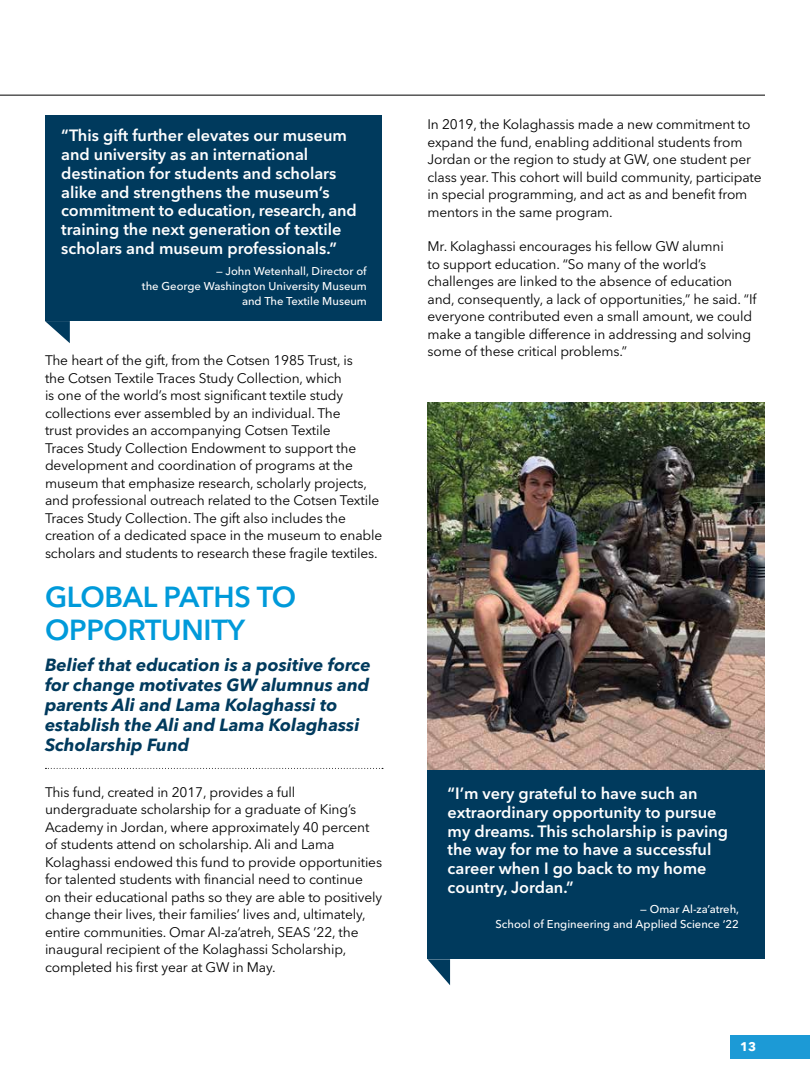
<style>
.page{position:relative;width:810px;height:1080px;background:#fff}
.page>*{position:absolute;margin:0;border:0;box-sizing:border-box;transform-origin:0 0}
.t1{font:600 28.75px/32.5px "Avenir Next LT Pro";letter-spacing:-.01em;color:#009ada}
.t2{font:italic 700 17.5px/20px "Avenir Next LT Pro";color:#003a5d}
.t3{font:600 16.25px/18.8px "Avenir Next LT Pro";color:#fff}
.t4{font:13.75px/17.5px "Avenir Next LT Pro";letter-spacing:-.01em;color:#000}
.t5{font:700 12.5px "Avenir Next LT Pro";color:#fff}
.t6{font:500 11.25px/15px "Avenir Next LT Pro";color:#fff;text-align:right}
</style>
<div class="page">
<div style="left:730px;top:1035px;width:80px;height:24px;background:#1c9ad6"></div>
<svg style="left:45px;top:768px;width:338px;height:1px"></svg>
<hr style="left:0;top:95px;width:765px;height:1px;background:#000">
<div style="left:45px;top:115px;width:337px;height:206px;background:#003a5d"></div>
<svg style="left:45px;top:321px;width:25px;height:22px"></svg>
<div style="left:428px;top:760px;width:337px;height:199px;background:#003a5d"></div>
<svg style="left:428px;top:959px;width:22px;height:26px"></svg>
<img style="left:428px;top:403px;width:337px;height:366px">
<p class="t3" style="left:61px;top:126px;width:297px">“This gift further elevates our museum and university as an international destination for students and scholars alike and strengthens the museum’s commitment to education, research, and training the next generation of textile scholars and museum professionals.”</p>
<p class="t6" style="left:142px;top:263px;width:226px">— John Wetenhall, Director of<br>the George Washington University Museum and The Textile Museum</p>
<p class="t4" style="left:45px;top:352px;width:339px">The heart of the gift, from the Cotsen 1985 Trust, is<br>the Cotsen Textile Traces Study Collection, which<br>is one of the world’s most significant textile study collections ever assembled by an individual. The<br>trust provides an accompanying Cotsen Textile<br>Traces Study Collection Endowment to support the development and coordination of programs at the museum that emphasize research, scholarly projects, and professional outreach related to the Cotsen Textile Traces Study Collection. The gift also includes the creation of a dedicated space in the museum to enable scholars and students to research these fragile textiles.</p>
<h1 class="t1" style="left:45px;top:581px;width:253px">GLOBAL PATHS TO<br>OPPORTUNITY</h1>
<p class="t2" style="left:45px;top:655px;width:327px">Belief that education is a positive force for change motivates GW alumnus and parents Ali and Lama Kolaghassi to establish the Ali and Lama Kolaghassi Scholarship Fund</p>
<p class="t4" style="left:45px;top:783px;width:339px">This fund, created in 2017, provides a full undergraduate scholarship for a graduate of King’s Academy in Jordan, where approximately 40 percent of students attend on scholarship. Ali and Lama Kolaghassi endowed this fund to provide opportunities for talented students with financial need to continue on their educational paths so they are able to positively change their lives, their families’ lives and, ultimately, entire communities. Omar Al-za’atreh, SEAS ’22, the inaugural recipient of the Kolaghassi Scholarship, completed his first year at GW in May.</p>
<p class="t4" style="left:427px;top:116px;width:336px">In 2019, the Kolaghassis made a new commitment to expand the fund, enabling additional students from Jordan or the region to study at GW, one student per class year. This cohort will build community, participate in special programming, and act as and benefit from mentors in the same program.</p>
<p class="t4" style="left:427px;top:238px;width:331px">Mr. Kolaghassi encourages his fellow GW alumni<br>to support education. “So many of the world’s challenges are linked to the absence of education and, consequently, a lack of opportunities,” he said. “If everyone contributed even a small amount, we could make a tangible difference in addressing and solving some of these critical problems.”</p>
<p class="t3" style="left:448px;top:784px;width:282px">“I’m very grateful to have such an extraordinary opportunity to pursue my dreams. This scholarship is paving the way for me to have a successful career when I go back to my home country, Jordan.”</p>
<p class="t6" style="left:496px;top:902px;width:245px">— Omar Al-za’atreh,<br>School of Engineering and Applied Science ‘22</p>
<p class="t5" style="left:740px;top:1039px;width:18px">13</p>
</div>
